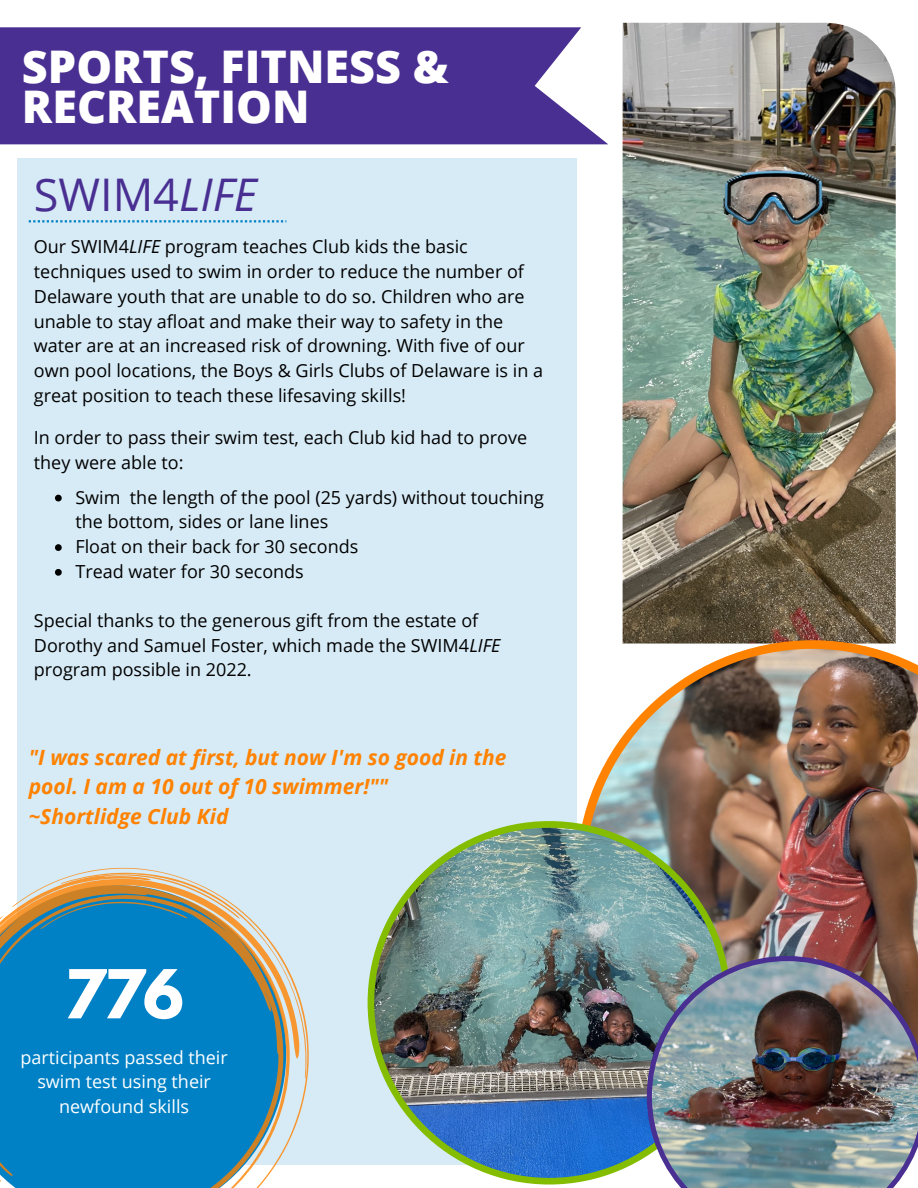
<style>
.page{position:relative;width:918px;height:1188px;background:#fff}
.page>*{position:absolute;margin:0;border:0;box-sizing:border-box;transform-origin:0 0}
.t1{font:700 59.7px "League Spartan";color:#fff}
.t2{font:800 45px/40.5px "Open Sans";color:#fff}
.t3{font:45px "Open Sans";color:#492f92}
.t4{font:italic 700 21px/29.2px "Open Sans";color:#ff8200}
.t5{font:18px/24.8px "Open Sans";color:#000}
.t6{font:18px/24.8px "Open Sans";color:#fff;text-align:center}
.s1{font-style:italic}
</style>
<div class="page">
<img style="left:623px;top:23px;width:273px;height:617px">
<svg style="left:0;top:27px;width:608px;height:117px;fill:#492f92"></svg>
<div style="left:17px;top:158px;width:560px;height:1007px;background:#d7ebf6"></div>
<svg style="left:55px;top:495px;width:7px;height:6px"></svg>
<svg style="left:55px;top:544px;width:7px;height:7px"></svg>
<svg style="left:55px;top:569px;width:7px;height:7px"></svg>
<svg style="left:245px;top:1079px;width:63px;height:109px"></svg>
<svg style="left:245px;top:914px;width:64px;height:165px"></svg>
<svg style="left:0;top:867px;width:245px;height:321px;fill:#0081c6"></svg>
<img style="left:583px;top:640px;width:335px;height:316px">
<img style="left:368px;top:821px;width:363px;height:364px">
<img style="left:647px;top:956px;width:271px;height:232px">
<svg style="left:29px;top:220px;width:257px;height:2px"></svg>
<h2 class="t2" style="left:22px;top:45px;width:428px">SPORTS, FITNESS &amp;<br>RECREATION</h2>
<h2 class="t3" style="left:34px;top:163px;width:225px">SWIM4<span class="s1">LIFE</span></h2>
<p class="t5" style="left:34px;top:234px;width:511px">Our SWIM4<span class="s1">LIFE</span> program teaches Club kids the basic techniques used to swim in order to reduce the number of Delaware youth that are unable to do so. Children who are unable to stay afloat and make their way to safety in the water are at an increased risk of drowning. With five of our own pool locations, the Boys &amp; Girls Clubs of Delaware is in a great position to teach these lifesaving skills!</p>
<p class="t5" style="left:34px;top:425px;width:495px">In order to pass their swim test, each Club kid had to prove they were able to:</p>
<p class="t5" style="left:75px;top:484px;width:470px">Swim the length of the pool (25 yards) without touching the bottom, sides or lane lines<br>Float on their back for 30 seconds<br>Tread water for 30 seconds</p>
<p class="t5" style="left:34px;top:608px;width:468px">Special thanks to the generous gift from the estate of<br>Dorothy and Samuel Foster, which made the SWIM4<span class="s1">LIFE </span>program possible in 2022.</p>
<p class="t4" style="left:29px;top:742px;width:479px">"I was scared at first, but now I'm so good in the pool. I am a 10 out of 10 swimmer!"" ~Shortlidge Club Kid</p>
<h1 class="t1" style="left:64px;top:965px;width:121px">776</h1>
<p class="t6" style="left:20px;top:1044px;width:209px">participants passed their swim test using their newfound skills</p>
</div>
